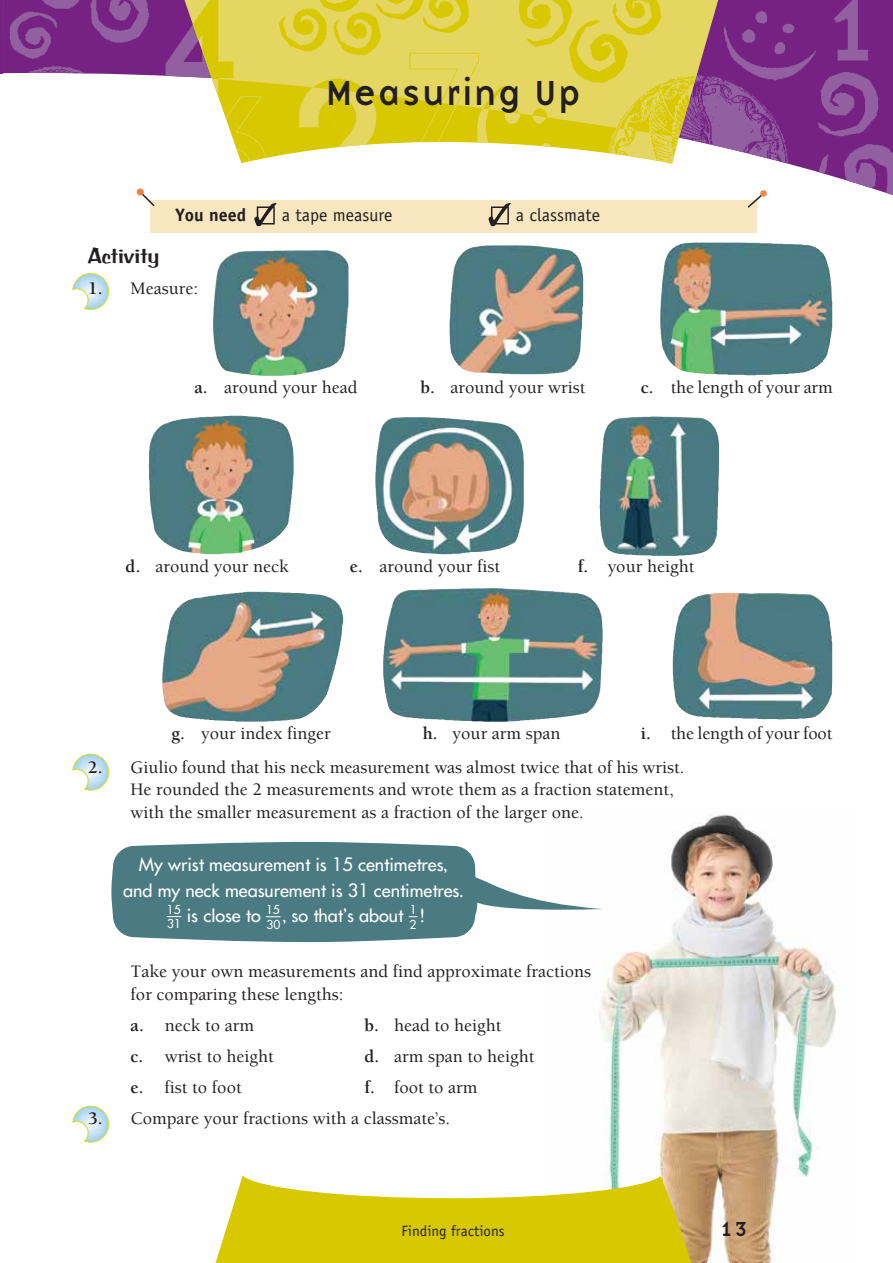
<style>
.page{position:relative;width:893px;height:1263px;background:#fff}
.page>*{position:absolute;margin:0;border:0;box-sizing:border-box;transform-origin:0 0}
.t1{font:36px "Base Nine";color:#231f20}
.t2{font:22.5px "Arab Bru D";color:#231f20}
.t3{font:21px "Base Nine";color:#231f20}
.t4{font:500 18px/22.5px "Berkeley NZ";color:#231f20}
.t5{font:18px/25.5px "Emergent Futura NZ";color:#fff;text-align:center}
.t6{font:18px "Officina Sans NZ";color:#231f20}
.t7{font:700 18px "Officina Sans NZ";color:#231f20}
.t8{font:15px "Officina Sans NZ";color:#231f20}
.t9{font:12px/14.5px "Emergent Futura NZ";color:#fff}
.s1{font-weight:700}
</style>
<div class="page">
<img style="left:599px;top:814px;width:238px;height:449px">
<svg style="left:72px;top:1106px;width:37px;height:36px"></svg>
<img style="left:149px;top:415px;width:145px;height:139px">
<img style="left:375px;top:417px;width:149px;height:137px">
<img style="left:599px;top:416px;width:120px;height:140px">
<img style="left:162px;top:592px;width:180px;height:130px">
<img style="left:383px;top:588px;width:220px;height:134px">
<img style="left:673px;top:593px;width:159px;height:126px">
<img style="left:213px;top:250px;width:135px;height:126px">
<img style="left:449px;top:245px;width:134px;height:129px">
<img style="left:660px;top:243px;width:172px;height:132px">
<svg style="left:0;top:0;width:3px;height:74px"></svg>
<img style="left:3px;top:0;width:890px;height:195px">
<img style="left:207px;top:138px;width:475px;height:26px">
<img style="left:184px;top:0;width:534px;height:138px">
<svg style="left:215px;top:1175px;width:481px;height:88px"></svg>
<svg style="left:72px;top:754px;width:37px;height:36px"></svg>
<svg style="left:72px;top:273px;width:37px;height:37px"></svg>
<svg style="left:111px;top:841px;width:491px;height:102px;fill:#4b7b82"></svg>
<svg style="left:167px;top:916px;width:15px;height:1px"></svg>
<svg style="left:266px;top:916px;width:15px;height:1px"></svg>
<div style="left:150px;top:200px;width:606px;height:33px;background:#f7e6c0"></div>
<div style="left:137px;top:188px;width:7px;height:7px;background:#f58341;border-radius:50%"></div>
<svg style="left:760px;top:190px;width:7px;height:7px"></svg>
<svg style="left:140px;top:192px;width:624px;height:34px"></svg>
<h1 class="t1" style="left:325px;top:67px;width:258px">Measuring Up</h1>
<p class="t7" style="left:176px;top:203px;width:72px">You need</p>
<p class="t6" style="left:282px;top:204px;width:112px">a tape measure</p>
<p class="t6" style="left:516px;top:204px;width:86px">a classmate</p>
<p class="t2" style="left:88px;top:243px;width:73px">Activity</p>
<p class="t4" style="left:88px;top:278px;width:112px"><span class="s1">1.</span> Measure:</p>
<p class="t4" style="left:194px;top:376px;width:165px"><span class="s1">a.</span> around your head</p>
<p class="t4" style="left:421px;top:376px;width:166px"><span class="s1">b.</span> around your wrist</p>
<p class="t4" style="left:641px;top:376px;width:193px"><span class="s1">c.</span> the length of your arm</p>
<p class="t4" style="left:126px;top:555px;width:165px"><span class="s1">d.</span> around your neck</p>
<p class="t4" style="left:350px;top:555px;width:152px"><span class="s1">e.</span> around your fist</p>
<p class="t4" style="left:578px;top:555px;width:118px"><span class="s1">f.</span> your height</p>
<p class="t4" style="left:171px;top:722px;width:161px"><span class="s1">g.</span> your index finger</p>
<p class="t4" style="left:423px;top:722px;width:139px"><span class="s1">h.</span> your arm span</p>
<p class="t4" style="left:641px;top:722px;width:193px"><span class="s1">i.</span> the length of your foot</p>
<p class="t4" style="left:131px;top:756px;width:555px;text-indent:-43px"><span class="s1">2.</span> Giulio found that his neck measurement was almost twice that of his wrist.<br>He rounded the 2 measurements and wrote them as a fraction statement, with the smaller measurement as a fraction of the larger one.</p>
<p class="t5" style="left:123px;top:852px;width:342px">My wrist measurement is 15 centimetres, and my neck measurement is 31 centimetres.</p>
<p class="t9" style="left:409px;top:902px;width:9px">1<br>2</p>
<p class="t9" style="left:167px;top:902px;width:16px">15<br>31</p>
<p class="t9" style="left:266px;top:902px;width:16px">15<br>30</p>
<p class="t5" style="left:187px;top:903px;width:239px">is close to , so that’s about !</p>
<p class="t4" style="left:131px;top:961px;width:462px">Take your own measurements and find approximate fractions for comparing these lengths:</p>
<p class="t4" style="left:131px;top:1014px;width:125px"><span class="s1">a.</span> neck to arm</p>
<p class="t4" style="left:365px;top:1014px;width:139px"><span class="s1">b.</span> head to height</p>
<p class="t4" style="left:131px;top:1045px;width:145px"><span class="s1">c.</span> wrist to height</p>
<p class="t4" style="left:364px;top:1045px;width:172px"><span class="s1">d.</span> arm span to height</p>
<p class="t4" style="left:131px;top:1076px;width:113px"><span class="s1">e.</span> fist to foot</p>
<p class="t4" style="left:364px;top:1076px;width:115px"><span class="s1">f.</span> foot to arm</p>
<p class="t4" style="left:88px;top:1107px;width:364px"><span class="s1">3.</span> Compare your fractions with a classmate’s.</p>
<p class="t8" style="left:401px;top:1222px;width:105px">Finding fractions</p>
<p class="t3" style="left:720px;top:1214px;width:30px">13</p>
</div>
